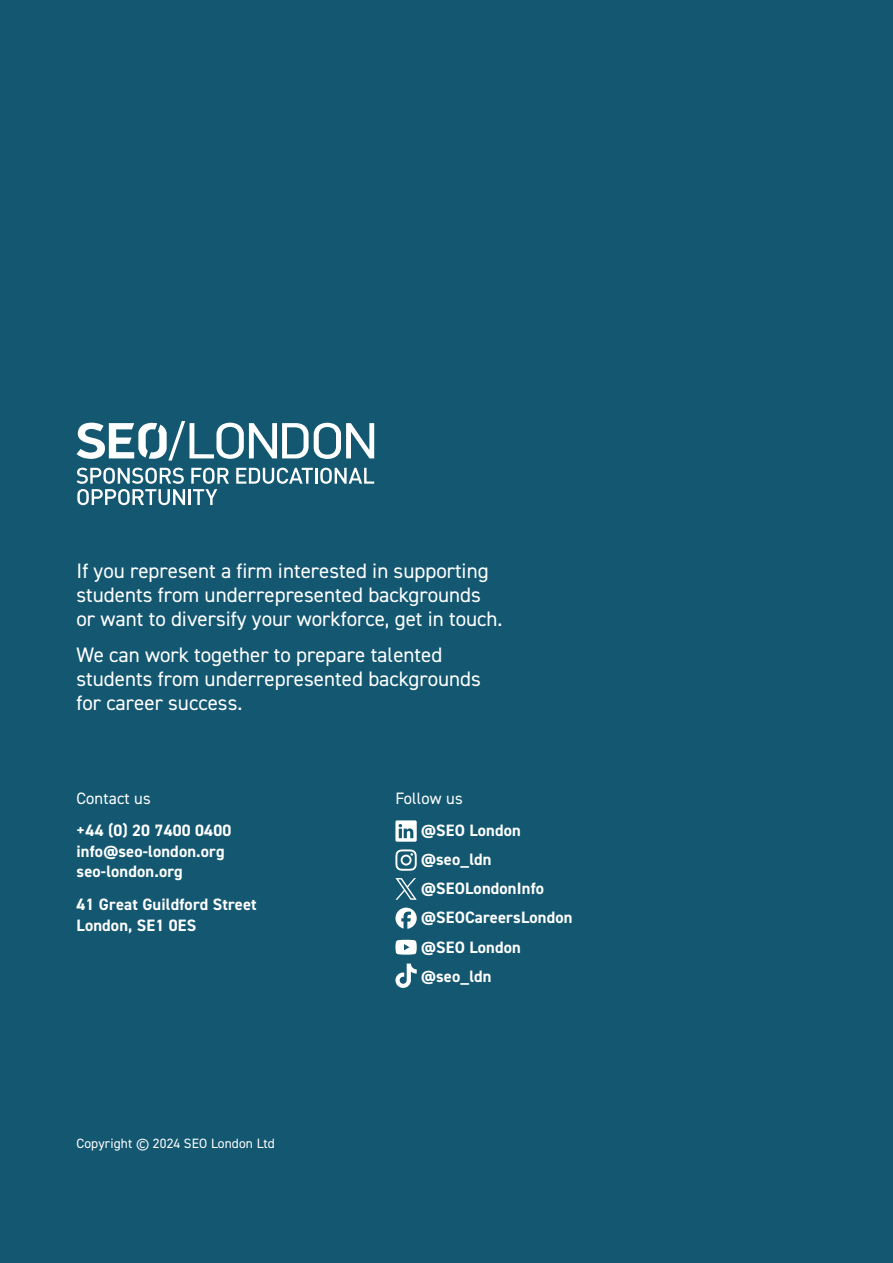
<style>
.page{position:relative;width:893px;height:1263px;background:#135771}
.page>*{position:absolute;margin:0;border:0;box-sizing:border-box;transform-origin:0 0}
.NEW_INTRO{font:21px/24px "DIN2014";color:#fff}
.Paragraph{font:700 16.5px/20.5px "DIN2014";letter-spacing:.01em;color:#fff}
.Paragraph-2{font:16.5px "DIN2014";letter-spacing:.01em;color:#fff}
.Paragraph-3{font:13.5px "DIN2014";letter-spacing:.01em;color:#fff}
</style>
<div class="page">
<svg style="left:395px;top:820px;width:22px;height:22px"></svg>
<svg style="left:395px;top:849px;width:22px;height:22px"></svg>
<svg style="left:395px;top:878px;width:22px;height:22px"></svg>
<svg style="left:395px;top:908px;width:22px;height:21px"></svg>
<svg style="left:395px;top:940px;width:22px;height:15px"></svg>
<svg style="left:395px;top:963px;width:22px;height:25px"></svg>
<svg style="left:77px;top:421px;width:297px;height:39px"></svg>
<svg style="left:236px;top:468px;width:138px;height:16px"></svg>
<svg style="left:77px;top:468px;width:108px;height:37px"></svg>
<hr style="left:188px;top:489px;width:3px;height:16px;background:#fff">
<svg style="left:191px;top:468px;width:38px;height:37px"></svg>
<p class="NEW_INTRO" style="left:77px;top:558px;width:427px">If you represent a firm interested in supporting students from underrepresented backgrounds or want to diversify your workforce, get in touch.</p>
<p class="NEW_INTRO" style="left:77px;top:642px;width:406px">We can work together to prepare talented students from underrepresented backgrounds for career success.</p>
<p class="Paragraph-2" style="left:77px;top:788px;width:76px">Contact us</p>
<p class="Paragraph" style="left:77px;top:820px;width:156px">+44 (0) 20 7400 0400 info@seo-london.org seo-london.org</p>
<p class="Paragraph" style="left:77px;top:894px;width:182px">41 Great Guildford Street<br>London, SE1 0ES</p>
<p class="Paragraph-3" style="left:77px;top:1135px;width:200px">Copyright © 2024 SEO London Ltd</p>
<p class="Paragraph-2" style="left:395px;top:788px;width:69px">Follow us</p>
<p class="Paragraph" style="left:421px;top:820px;width:101px">@SEO London</p>
<p class="Paragraph" style="left:421px;top:849px;width:72px">@seo_ldn</p>
<p class="Paragraph" style="left:421px;top:878px;width:124px">@SEOLondonInfo</p>
<p class="Paragraph" style="left:421px;top:907px;width:153px">@SEOCareersLondon</p>
<p class="Paragraph" style="left:421px;top:936px;width:101px">@SEO London</p>
<p class="Paragraph" style="left:421px;top:965px;width:72px">@seo_ldn</p>
</div>
